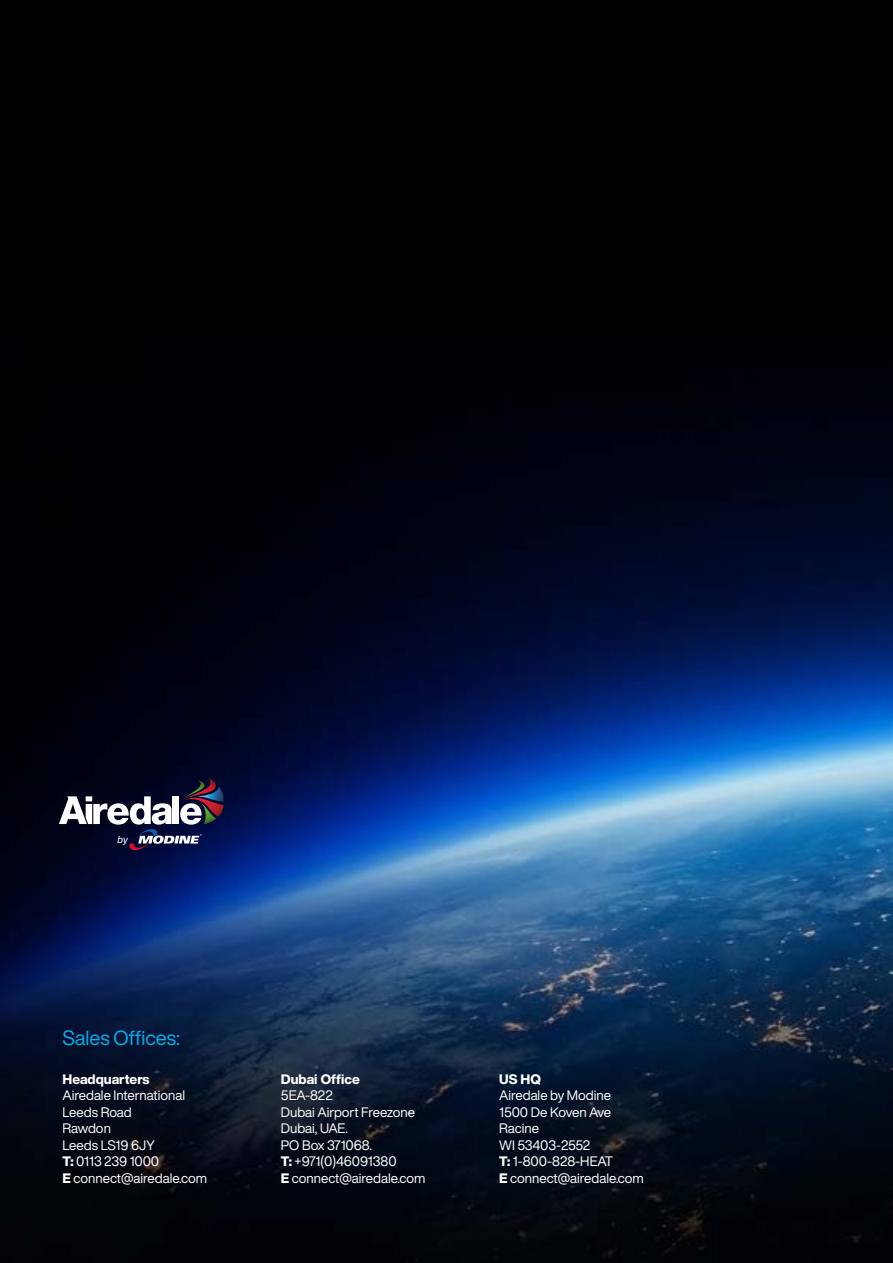
<style>
.page{position:relative;width:893px;height:1263px;background:#fff}
.page>*{position:absolute;margin:0;border:0;box-sizing:border-box;transform-origin:0 0}
.t1{font:20.1px "Helvetica Now Display";letter-spacing:-.005em;color:#00adea}
.t2{font:13.5px/16.5px "Helvetica Now Display";color:#fff}
.t3{font:800 13.5px "Helvetica Now Display";color:#fff}
.t4{font:italic 9.9px "Swiss 721 BT";color:#fff}
.s1{font-weight:800}
</style>
<div class="page">
<img style="left:0;top:0;width:893px;height:1263px">
<svg style="left:59px;top:778px;width:165px;height:72px"></svg>
<p class="t4" style="left:118px;top:833px;width:12px">by</p>
<h1 class="t1" style="left:63px;top:1024px;width:119px">Sales Offices:</h1>
<p class="t3" style="left:63px;top:1069px;width:89px">Headquarters</p>
<p class="t2" style="left:63px;top:1087px;width:146px">Airedale International<br>Leeds Road<br>Rawdon<br>Leeds LS19 6JY<br><span class="s1">T:</span> 0113 239 1000<br><span class="s1">E</span> connect@airedale.com</p>
<p class="t3" style="left:281px;top:1069px;width:81px">Dubai Office</p>
<p class="t2" style="left:281px;top:1087px;width:146px">5EA-822<br>Dubai Airport Freezone<br>Dubai, UAE.<br>PO Box 371068.<br><span class="s1">T:</span> +971(0)46091380<br><span class="s1">E</span> connect@airedale.com</p>
<p class="t3" style="left:499px;top:1069px;width:43px">US HQ</p>
<p class="t2" style="left:499px;top:1087px;width:146px">Airedale by Modine<br>1500 De Koven Ave<br>Racine<br>WI 53403-2552<br><span class="s1">T:</span> 1-800-828-HEAT<br><span class="s1">E</span> connect@airedale.com</p>
</div>
